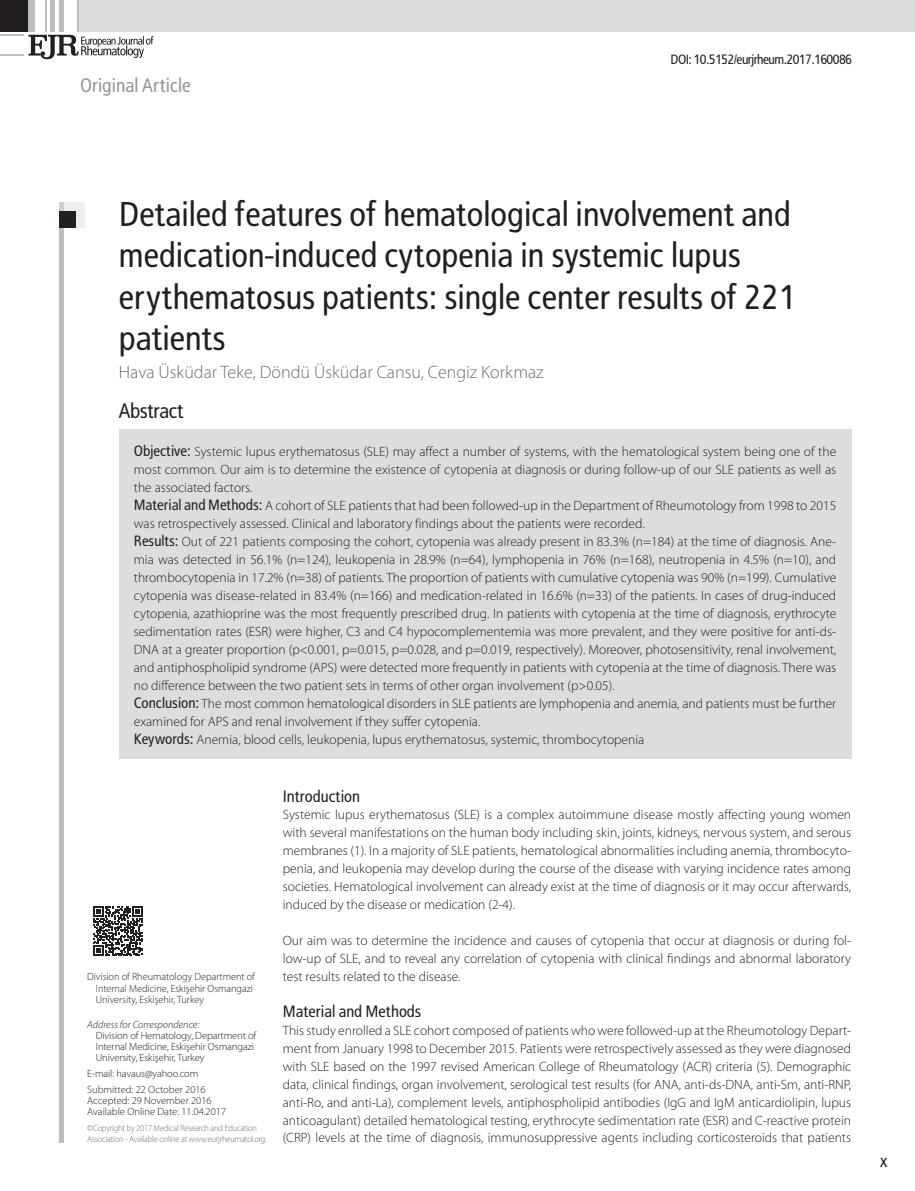
<style>
.page{position:relative;width:915px;height:1191px;background:#fff}
.page>*{position:absolute;margin:0;border:0;box-sizing:border-box;transform-origin:0 0}
.t1{font:34.5px/41.4px "Rotokas";color:#231f20}
.t2{font:21px "Rotokas";letter-spacing:-.02em;color:#231f20}
.t3{font:19.5px "Rotokas";color:#939598}
.t4{font:300 18px "Myriad Pro";color:#6d6e71}
.t5{font:18px "Rotokas";color:#231f20}
.t6{font:16.5px "Rotokas";color:#231f20}
.t7{font:300 13.5px/18px "Myriad Pro";color:#231f20;text-align:justify}
.t8{font:13.5px "Rotokas";letter-spacing:-.04em;color:#231f20}
.t9{font:300 10.5px/11.2px "Myriad Pro";color:#231f20}
.t10{font:italic 300 10.5px "Myriad Pro";color:#231f20}
.t11{font:300 9px/11.2px "Myriad Pro";letter-spacing:-.02em;color:#6d6e71}
.s1{font-family:"Rotokas";font-weight:400;font-size:15px}
</style>
<div class="page">
<div style="left:78px;top:0;width:836px;height:31px;background:#dcddde"></div>
<hr style="left:78px;top:0;width:1px;height:31px;background:#bcbec0">
<div style="left:0;top:0;width:31px;height:31px;background:#231f20"></div>
<div style="left:28px;top:0;width:7px;height:31px;background:#bcbec0"></div>
<hr style="left:45px;top:0;width:2px;height:31px;background:#bcbec0">
<div style="left:50px;top:0;width:5px;height:31px;background:#bcbec0"></div>
<div style="left:59px;top:0;width:5px;height:31px;background:#bcbec0"></div>
<svg style="left:0;top:35px;width:154px;height:24px"></svg>
<div style="left:59px;top:202px;width:5px;height:940px;background:#bcbec0"></div>
<svg style="left:59px;top:202px;width:26px;height:26px"></svg>
<div style="left:59px;top:211px;width:17px;height:17px;background:#231f20"></div>
<div style="left:119px;top:429px;width:731px;height:329px;background:#dcddde"></div>
<svg style="left:93px;top:906px;width:50px;height:50px"></svg>
<h3 class="t3" style="left:80px;top:73px;width:112px">Original Article</h3>
<p class="t8" style="left:670px;top:51px;width:183px">DOI: 10.5152/eurjrheum.2017.160086</p>
<h1 class="t1" style="left:119px;top:192px;width:678px">Detailed features of hematological involvement and medication-induced cytopenia in systemic lupus erythematosus patients: single center results of 221 patients</h1>
<h3 class="t4" style="left:119px;top:361px;width:426px">Hava Üsküdar Teke, Döndü Üsküdar Cansu, Cengiz Korkmaz</h3>
<h2 class="t2" style="left:119px;top:398px;width:66px">Abstract</h2>
<p class="t7" style="left:134px;top:442px;width:703px;text-align:left"><span class="s1">Objective:</span> Systemic lupus erythematosus (SLE) may affect a number of systems, with the hematological system being one of the most common. Our aim is to determine the existence of cytopenia at diagnosis or during follow-up of our SLE patients as well as the associated factors.<br><span class="s1">Material and Methods:</span> A cohort of SLE patients that had been followed-up in the Department of Rheumotology from 1998 to 2015 was retrospectively assessed. Clinical and laboratory findings about the patients were recorded.<br><span class="s1">Results:</span> Out of 221 patients composing the cohort, cytopenia was already present in 83.3% (n=184) at the time of diagnosis. Ane&shy;mia was detected in 56.1% (n=124), leukopenia in 28.9% (n=64), lymphopenia in 76% (n=168), neutropenia in 4.5% (n=10), and thrombocytopenia in 17.2% (n=38) of patients. The proportion of patients with cumulative cytopenia was 90% (n=199). Cumulative cytopenia was disease-related in 83.4% (n=166) and medication-related in 16.6% (n=33) of the patients. In cases of drug-induced cytopenia, azathioprine was the most frequently prescribed drug. In patients with cytopenia at the time of diagnosis, erythrocyte sedimentation rates (ESR) were higher, C3 and C4 hypocomplementemia was more prevalent, and they were positive for anti-ds-DNA at a greater proportion (p&lt;0.001, p=0.015, p=0.028, and p=0.019, respectively). Moreover, photosensitivity, renal involvement, and antiphospholipid syndrome (APS) were detected more frequently in patients with cytopenia at the time of diagnosis. There was no difference between the two patient sets in terms of other organ involvement (p&gt;0.05).<br><span class="s1">Conclusion:</span> The most common hematological disorders in SLE patients are lymphopenia and anemia, and patients must be further examined for APS and renal involvement if they suffer cytopenia.<br><span class="s1">Keywords:</span> Anemia, blood cells, leukopenia, lupus erythematosus, systemic, thrombocytopenia</p>
<p class="t9" style="left:96px;top:971px;width:161px;text-indent:-9px">Division of Rheumatology Department of<br>Internal Medicine, Eskişehir Osmangazi<br>University, Eskişehir, Turkey</p>
<p class="t10" style="left:87px;top:1017px;width:114px">Address for Correspondence:</p>
<p class="t9" style="left:96px;top:1029px;width:162px">Division of Hematology, Department of<br>Internal Medicine, Eskişehir Osmangazi<br>University, Eskişehir, Turkey</p>
<p class="t9" style="left:87px;top:1065px;width:120px;line-height:15.8px">E-mail: havaus@yahoo.com<br>Submitted: 22 October 2016</p>
<p class="t9" style="left:87px;top:1095px;width:140px">Accepted: 29 November 2016<br>Available Online Date: 11.04.2017</p>
<p class="t11" style="left:87px;top:1122px;width:181px">©Copyright by 2017 Medical Research and Education<br>Association - Available online at www.eurjrheumatol.org.</p>
<p class="t6" style="left:283px;top:785px;width:79px">Introduction</p>
<p class="t7" style="left:283px;top:806px;width:569px">Systemic lupus erythematosus (SLE) is a complex autoimmune disease mostly affecting young women with several manifestations on the human body including skin, joints, kidneys, nervous system, and serous membranes (1). In a majority of SLE patients, hematological abnormalities including anemia, thrombocyto&shy;penia, and leukopenia may develop during the course of the disease with varying incidence rates among societies. Hematological involvement can already exist at the time of diagnosis or it may occur afterwards, induced by the disease or medication (2-4).</p>
<p class="t7" style="left:283px;top:931px;width:569px">Our aim was to determine the incidence and causes of cytopenia that occur at diagnosis or during fol&shy;low-up of SLE, and to reveal any correlation of cytopenia with clinical findings and abnormal laboratory test results related to the disease.</p>
<p class="t6" style="left:283px;top:1001px;width:140px">Material and Methods</p>
<p class="t7" style="left:283px;top:1021px;width:569px">This study enrolled a SLE cohort composed of patients who were followed-up at the Rheumotology Depart&shy;ment from January 1998 to December 2015. Patients were retrospectively assessed as they were diagnosed with SLE based on the 1997 revised American College of Rheumatology (ACR) criteria (5). Demographic data, clinical findings, organ involvement, serological test results (for ANA, anti-ds-DNA, anti-Sm, anti-RNP, anti-Ro, and anti-La), complement levels, antiphospholipid antibodies (IgG and IgM anticardiolipin, lupus anticoagulant) detailed hematological testing, erythrocyte sedimentation rate (ESR) and C-reactive protein (CRP) levels at the time of diagnosis, immunosuppressive agents including corticosteroids that patients</p>
<h3 class="t5" style="left:879px;top:1150px;width:9px">x</h3>
</div>
